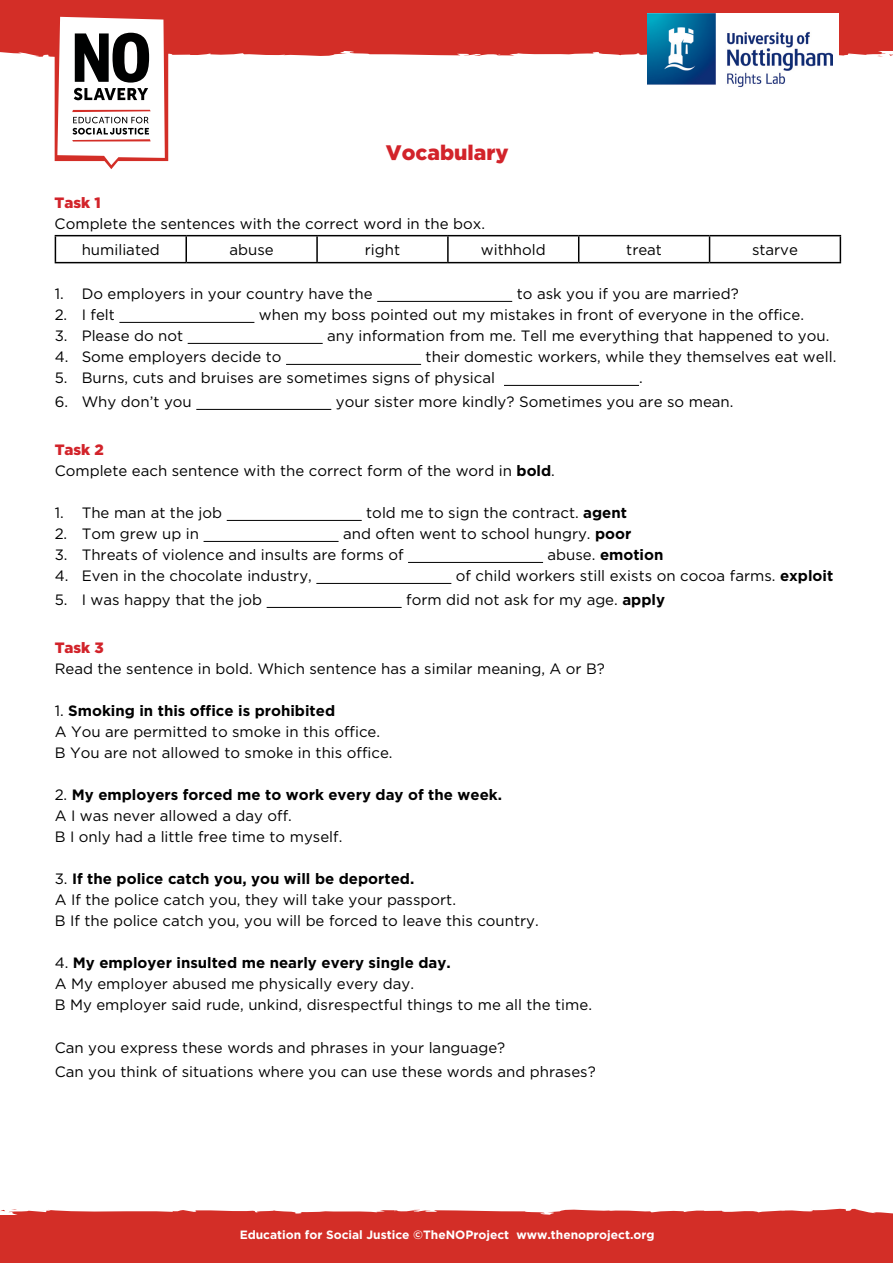
<style>
.page{position:relative;width:893px;height:1263px;background:#fff}
.page>*{position:absolute;margin:0;border:0;box-sizing:border-box;transform-origin:0 0}
.t1{font:900 21px "Gotham";color:#d2232a}
.t2{font:15px/21px "Gotham";color:#000}
.t3{font:700 15px "Gotham";color:#000}
.t4{font:900 15px "Gotham";color:#d2232a}
.t5{font:700 12px "Gotham";color:#fff}
.s1{font-weight:900;color:#d2232a}
.s2{font-weight:700}
.s3{font-weight:400}
</style>
<div class="page">
<svg style="left:0;top:30px;width:888px;height:28px;background:#d84943"></svg>
<svg style="left:247px;top:44px;width:6px;height:2px"></svg>
<div style="left:0;top:0;width:893px;height:30px;background:#d32e27"></div>
<svg style="left:43px;top:16px;width:125px;height:153px"></svg>
<svg style="left:7px;top:1208px;width:886px;height:27px;background:#d84640"></svg>
<svg style="left:695px;top:1221px;width:10px;height:2px"></svg>
<div style="left:1px;top:1235px;width:892px;height:28px;background:#d32e27"></div>
<hr style="left:377px;top:301px;width:135px;height:1px;background:#000">
<hr style="left:119px;top:322px;width:135px;height:1px;background:#000">
<hr style="left:188px;top:343px;width:135px;height:1px;background:#000">
<hr style="left:286px;top:364px;width:135px;height:1px;background:#000">
<hr style="left:504px;top:385px;width:135px;height:1px;background:#000">
<hr style="left:196px;top:409px;width:135px;height:1px;background:#000">
<hr style="left:227px;top:520px;width:135px;height:1px;background:#000">
<hr style="left:204px;top:541px;width:135px;height:1px;background:#000">
<hr style="left:408px;top:562px;width:135px;height:1px;background:#000">
<hr style="left:316px;top:583px;width:135px;height:1px;background:#000">
<hr style="left:267px;top:607px;width:135px;height:1px;background:#000">
<hr style="left:55px;top:235px;width:131px;height:1px;background:#000">
<svg style="left:55px;top:236px;width:1px;height:26px"></svg>
<hr style="left:186px;top:235px;width:131px;height:1px;background:#000">
<hr style="left:185px;top:236px;width:2px;height:26px;background:#000">
<hr style="left:317px;top:235px;width:131px;height:1px;background:#000">
<hr style="left:316px;top:236px;width:2px;height:26px;background:#000">
<hr style="left:448px;top:235px;width:131px;height:1px;background:#000">
<hr style="left:447px;top:236px;width:2px;height:26px;background:#000">
<hr style="left:579px;top:235px;width:131px;height:1px;background:#000">
<svg style="left:578px;top:236px;width:1px;height:26px"></svg>
<hr style="left:710px;top:235px;width:131px;height:1px;background:#000">
<svg style="left:709px;top:236px;width:1px;height:26px"></svg>
<svg style="left:840px;top:236px;width:1px;height:26px"></svg>
<hr style="left:55px;top:262px;width:131px;height:1px;background:#000">
<hr style="left:186px;top:262px;width:131px;height:1px;background:#000">
<hr style="left:317px;top:262px;width:131px;height:1px;background:#000">
<hr style="left:448px;top:262px;width:131px;height:1px;background:#000">
<hr style="left:579px;top:262px;width:131px;height:1px;background:#000">
<hr style="left:710px;top:262px;width:131px;height:1px;background:#000">
<div style="left:647px;top:13px;width:192px;height:78px;background:#fff"></div>
<img style="left:647px;top:13px;width:185px;height:74px">
<h1 class="t1" style="left:386px;top:140px;width:124px">Vocabulary</h1>
<p class="t4" style="left:55px;top:194px;width:48px">Task 1</p>
<p class="t2" style="left:82px;top:211px;width:405px;line-height:25.7px;text-indent:-27px">Complete the sentences with the correct word in the box. humiliated</p>
<p class="t2" style="left:230px;top:239px;width:46px">abuse</p>
<p class="t2" style="left:365px;top:239px;width:37px">right</p>
<p class="t2" style="left:481px;top:239px;width:66px">withhold</p>
<p class="t2" style="left:626px;top:239px;width:37px">treat</p>
<p class="t2" style="left:752px;top:239px;width:47px">starve</p>
<p class="t2" style="left:55px;top:283px;width:320px">1. Do employers in your country have the</p>
<p class="t2" style="left:517px;top:283px;width:224px">to ask you if you are married?</p>
<p class="t2" style="left:55px;top:304px;width:62px">2. I felt</p>
<p class="t2" style="left:259px;top:304px;width:547px">when my boss pointed out my mistakes in front of everyone in the office.</p>
<p class="t2" style="left:55px;top:325px;width:130px">3. Please do not</p>
<p class="t2" style="left:327px;top:325px;width:504px">any information from me. Tell me everything that happened to you.</p>
<p class="t2" style="left:55px;top:346px;width:228px">4. Some employers decide to</p>
<p class="t2" style="left:426px;top:346px;width:412px">their domestic workers, while they themselves eat well.</p>
<p class="t2" style="left:55px;top:367px;width:442px">5. Burns, cuts and bruises are sometimes signs of physical</p>
<p class="t2" style="left:639px;top:367px;width:5px">.</p>
<p class="t2" style="left:55px;top:391px;width:139px">6. Why don’t you</p>
<p class="t2" style="left:336px;top:391px;width:399px">your sister more kindly? Sometimes you are so mean.</p>
<p class="t2" style="left:55px;top:439px;width:502px"><span class="s1">Task 2<br></span>Complete each sentence with the correct form of the word in <span class="s2">bold</span>.</p>
<p class="t2" style="left:55px;top:502px;width:169px">1. The man at the job</p>
<p class="t2" style="left:366px;top:502px;width:262px">told me to sign the contract. <span class="s2">agent</span></p>
<p class="t2" style="left:55px;top:523px;width:146px">2. Tom grew up in</p>
<p class="t2" style="left:343px;top:523px;width:290px">and often went to school hungry. <span class="s2">poor</span></p>
<p class="t2" style="left:55px;top:544px;width:350px">3. Threats of violence and insults are forms of</p>
<p class="t3" style="left:548px;top:546px;width:117px"><span class="s3">abuse.</span> emotion</p>
<p class="t2" style="left:55px;top:565px;width:259px">4. Even in the chocolate industry,</p>
<p class="t2" style="left:456px;top:565px;width:379px">of child workers still exists on cocoa farms. <span class="s2">exploit</span></p>
<p class="t2" style="left:55px;top:589px;width:209px">5. I was happy that the job</p>
<p class="t2" style="left:406px;top:589px;width:260px">form did not ask for my age. <span class="s2">apply</span></p>
<p class="t4" style="left:55px;top:639px;width:51px">Task 3</p>
<p class="t2" style="left:55px;top:658px;width:552px">Read the sentence in bold. Which sentence has a similar meaning, A or B?</p>
<p class="t2" style="left:55px;top:700px;width:339px">1. <span class="s2">Smoking in this office is prohibited<br></span>A You are permitted to smoke in this office.<br>B You are not allowed to smoke in this office.</p>
<p class="t2" style="left:55px;top:784px;width:449px">2. <span class="s2">My employers forced me to work every day of the week.<br></span>A I was never allowed a day off.<br>B I only had a little free time to myself.</p>
<p class="t2" style="left:55px;top:868px;width:486px">3. <span class="s2">If the police catch you, you will be deported.<br></span>A If the police catch you, they will take your passport.<br>B If the police catch you, you will be forced to leave this country.</p>
<p class="t2" style="left:55px;top:952px;width:539px">4. <span class="s2">My employer insulted me nearly every single day.<br></span>A My employer abused me physically every day.<br>B My employer said rude, unkind, disrespectful things to me all the time.</p>
<p class="t2" style="left:55px;top:1035px;width:543px;line-height:24px">Can you express these words and phrases in your language?<br>Can you think of situations where you can use these words and phrases?</p>
<p class="t5" style="left:240px;top:1228px;width:416px">Education for Social Justice ©TheNOProject www.thenoproject.org</p>
</div>
